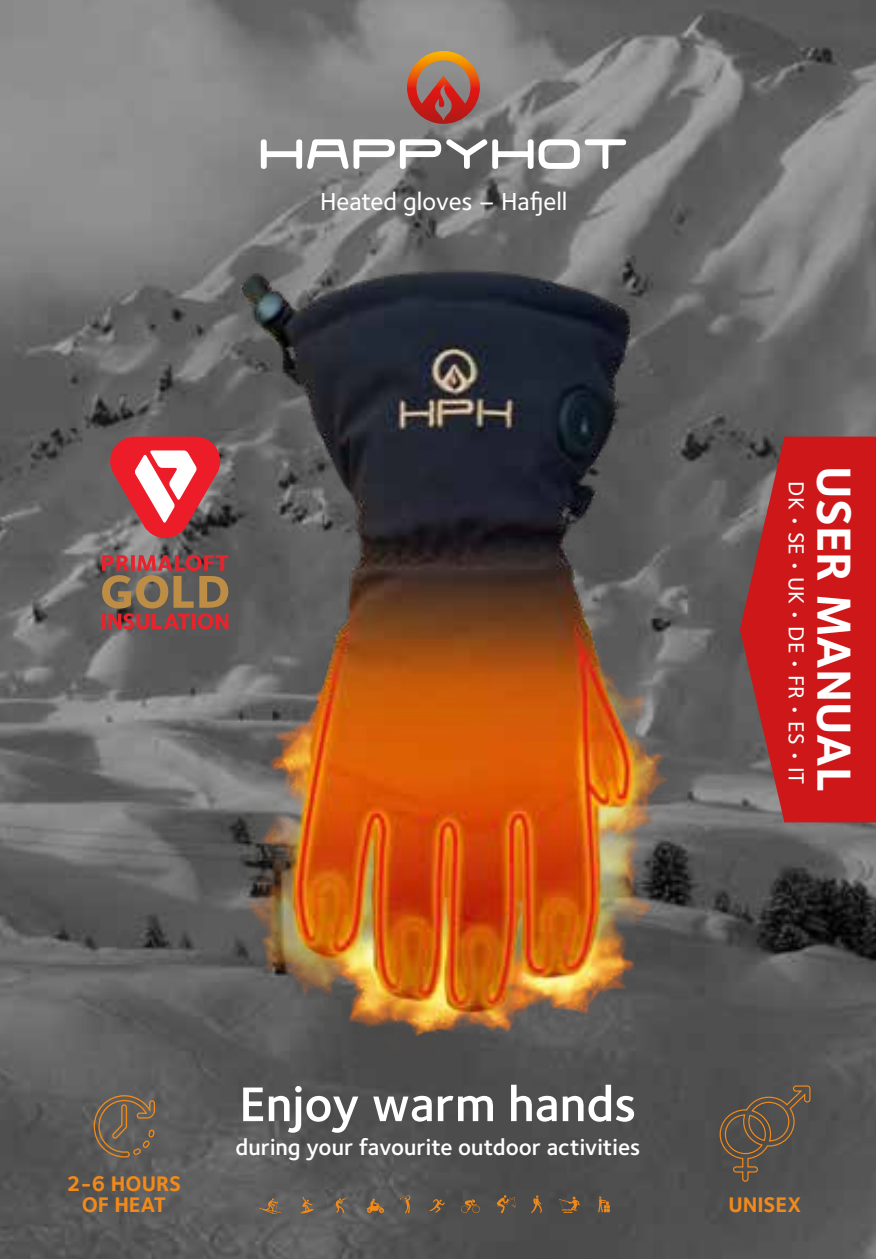
<style>
.page{position:relative;width:876px;height:1259px;background:#fff}
.page>*{position:absolute;margin:0;border:0;box-sizing:border-box;transform-origin:0 0}
.t1{font:600 50.4px "Foundry Sterling";color:#fff}
.t2{font:700 49.5px "Foundry Sterling";color:#fff}
.t3{font:500 25.5px "Foundry Sterling";color:#fff}
.t4{font:600 23.1px "Foundry Sterling";color:#fff}
.t5{font:500 22.5px "Foundry Sterling";color:#fff}
.t6{font:700 21.9px/21.9px "Foundry Sterling";color:#f18a1a;text-align:center}
</style>
<div class="page">
<img style="left:0;top:0;width:876px;height:1259px">
<svg style="left:740px;top:436px;width:136px;height:386px;background:#bb2325"></svg>
<svg style="left:598px;top:1196px;width:12px;height:16px"></svg>
<svg style="left:530px;top:1195px;width:12px;height:18px"></svg>
<svg style="left:497px;top:1195px;width:19px;height:18px"></svg>
<svg style="left:399px;top:1195px;width:11px;height:18px"></svg>
<svg style="left:473px;top:1205px;width:7px;height:7px"></svg>
<svg style="left:461px;top:1199px;width:16px;height:13px"></svg>
<svg style="left:300px;top:1196px;width:14px;height:17px"></svg>
<svg style="left:429px;top:1198px;width:17px;height:15px"></svg>
<svg style="left:335px;top:1197px;width:14px;height:16px"></svg>
<svg style="left:259px;top:1198px;width:24px;height:16px"></svg>
<svg style="left:366px;top:1198px;width:18px;height:15px"></svg>
<svg style="left:559px;top:1196px;width:21px;height:17px"></svg>
<img style="left:143px;top:263px;width:588px;height:814px">
<svg style="left:93px;top:1094px;width:63px;height:64px;background:#716252"></svg>
<svg style="left:719px;top:1085px;width:92px;height:97px;background:#5c5349"></svg>
<svg style="left:261px;top:139px;width:365px;height:30px"></svg>
<svg style="left:407px;top:51px;width:73px;height:73px;background:#b0664f"></svg>
<svg style="left:102px;top:555px;width:126px;height:74px;background:#905a4c"></svg>
<svg style="left:110px;top:436px;width:110px;height:105px"></svg>
<p class="t3" style="left:320px;top:187px;width:249px">Heated gloves – Hafjell</p>
<p class="t5" style="left:810px;top:481px;width:305px;rotate:90deg">DK • SE • UK • DE • FR • ES • IT</p>
<h2 class="t2" style="left:864px;top:466px;width:328px;rotate:90deg">USER MANUAL</h2>
<p class="t6" style="left:67px;top:1173px;width:116px">2-6 HOURS<br>OF HEAT</p>
<h1 class="t1" style="left:239px;top:1074px;width:399px">Enjoy warm hands</h1>
<p class="t4" style="left:235px;top:1134px;width:407px">during your favourite outdoor activities</p>
<p class="t6" style="left:728px;top:1195px;width:74px">UNISEX</p>
</div>
